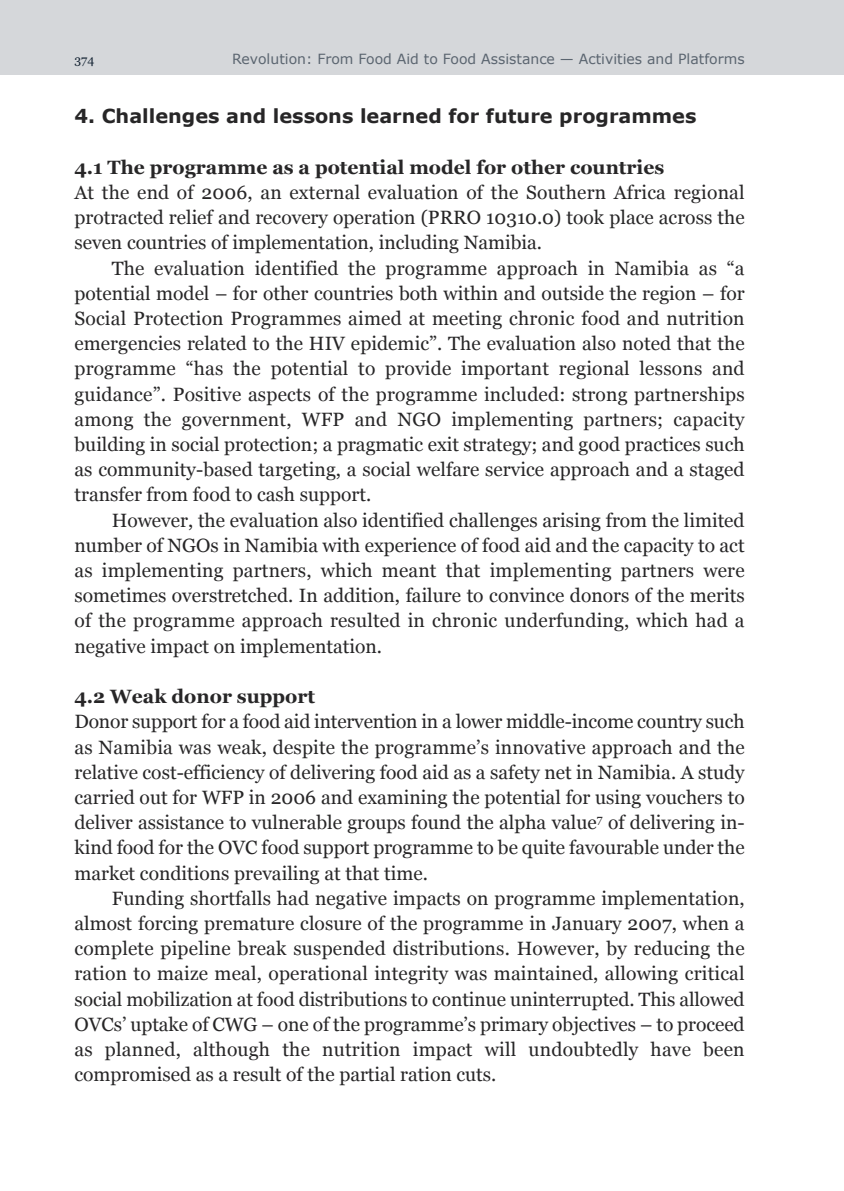
<style>
.page{position:relative;width:844px;height:1191px;background:#fff}
.page>*{position:absolute;margin:0;border:0;box-sizing:border-box;transform-origin:0 0}
.t1{font:19.25px/25.2px "Georgia";color:#272627;text-align:justify}
.t2{font:700 19.25px "Georgia";color:#272627}
.t3{font:700 19.25px "Verdana";color:#272627}
.t4{font:14px "Verdana";color:#5b6570}
.t5{font:12.25px "Georgia";color:#142333}
</style>
<div class="page">
<div style="left:0;top:0;width:843px;height:74px;background:#d5d7da"></div>
<p class="t5" style="left:74px;top:53px;width:21px">374</p>
<p class="t4" style="left:232px;top:49px;width:514px">Revolution: From Food Aid to Food Assistance — Activities and Platforms</p>
<p class="t3" style="left:74px;top:104px;width:623px">4. Challenges and lessons learned for future programmes</p>
<p class="t2" style="left:74px;top:156px;width:591px">4.1 The programme as a potential model for other countries</p>
<p class="t1" style="left:74px;top:180px;width:671px">At the end of 2006, an external evaluation of the Southern Africa regional protracted relief and recovery operation (PRRO 10310.0) took place across the seven countries of implementation, including Namibia.</p>
<p class="t1" style="left:74px;top:255px;width:671px;text-indent:37px">The evaluation identified the programme approach in Namibia as “a potential model – for other countries both within and outside the region – for Social Protection Programmes aimed at meeting chronic food and nutrition emergencies related to the HIV epidemic”. The evaluation also noted that the programme “has the potential to provide important regional lessons and guidance”. Positive aspects of the programme included: strong partnerships among the government, WFP and NGO implementing partners; capacity building in social protection; a pragmatic exit strategy; and good practices such as community-based targeting, a social welfare service approach and a staged transfer from food to cash support.</p>
<p class="t1" style="left:74px;top:507px;width:671px;text-indent:37px">However, the evaluation also identified challenges arising from the limited number of NGOs in Namibia with experience of food aid and the capacity to act as implementing partners, which meant that implementing partners were sometimes overstretched. In addition, failure to convince donors of the merits of the programme approach resulted in chronic underfunding, which had a negative impact on implementation.</p>
<p class="t2" style="left:74px;top:685px;width:242px">4.2 Weak donor support</p>
<p class="t1" style="left:74px;top:709px;width:671px">Donor support for a food aid intervention in a lower middle-income country such as Namibia was weak, despite the programme’s innovative approach and the relative cost-efficiency of delivering food aid as a safety net in Namibia. A study carried out for WFP in 2006 and examining the potential for using vouchers to deliver assistance to vulnerable groups found the alpha value<sup>7</sup> of delivering in&shy;kind food for the OVC food support programme to be quite favourable under the market conditions prevailing at that time.</p>
<p class="t1" style="left:74px;top:885px;width:671px;text-indent:37px">Funding shortfalls had negative impacts on programme implementation, almost forcing premature closure of the programme in January 2007, when a complete pipeline break suspended distributions. However, by reducing the ration to maize meal, operational integrity was maintained, allowing critical social mobilization at food distributions to continue uninterrupted. This allowed OVCs’ uptake of CWG – one of the programme’s primary objectives – to proceed as planned, although the nutrition impact will undoubtedly have been compromised as a result of the partial ration cuts.</p>
</div>
